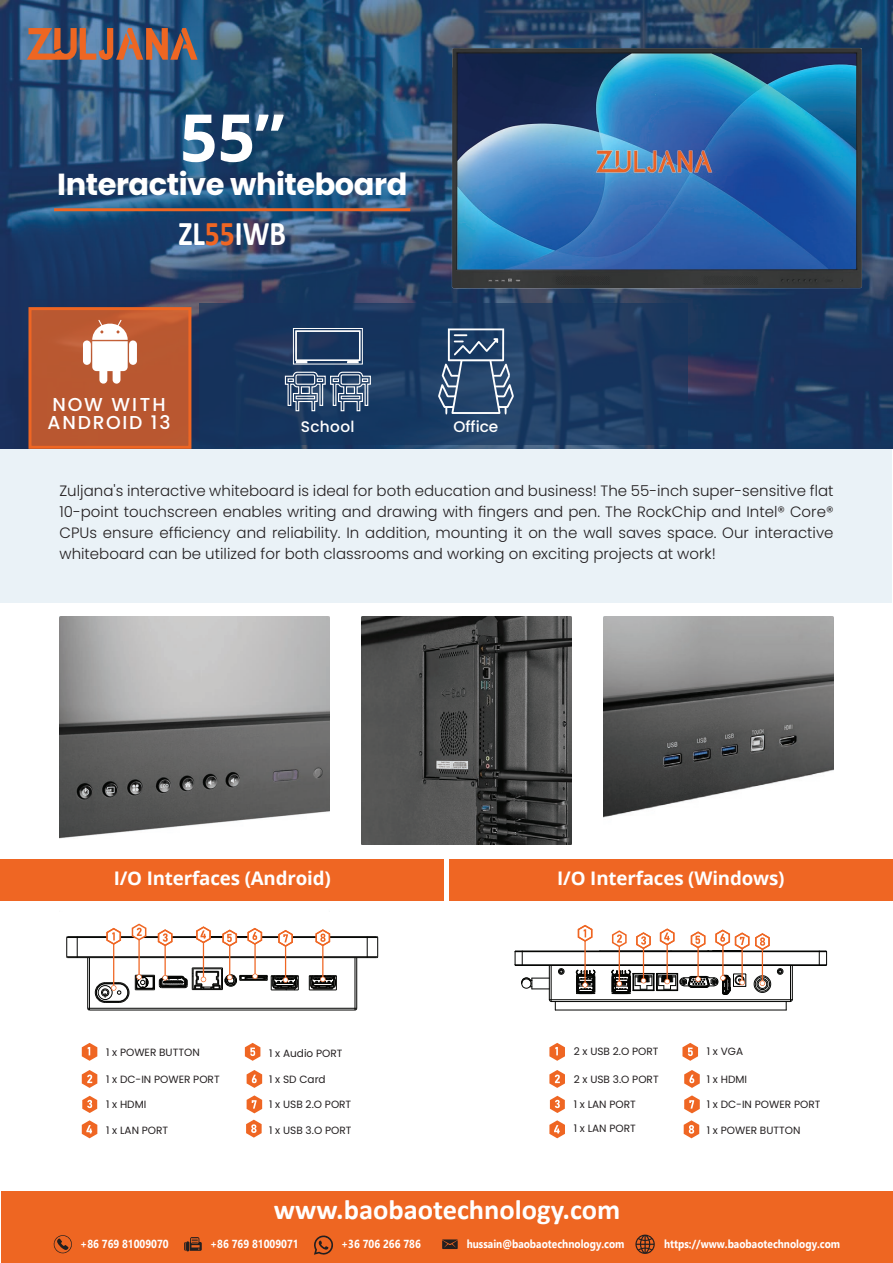
<style>
.page{position:relative;width:893px;height:1263px;background:#fff}
.page>*{position:absolute;margin:0;border:0;box-sizing:border-box;transform-origin:0 0}
.t1{font:700 65.7px "Open Sans";color:#fff}
.t2{font:700 34.8px "Calibri";color:#fff;scale:.85 1}
.t3{font:700 30.45px "Poppins";letter-spacing:-.015em;color:#fff}
.t4{font:700 28.05px "Calibri";color:#fff}
.t5{font:700 18.75px "Open Sans";letter-spacing:-.01em;color:#fff}
.t6{font:500 18.75px/18.8px "Poppins";letter-spacing:.1em;color:#fff}
.t7{font:500 15.3px "Poppins";letter-spacing:.015em;color:#fff}
.t8{font:300 15px/21px "Poppins";color:#231f20;text-align:justify}
.t9{font:700 11.7px "Gadugi";color:#fff;scale:.87 1}
.t10{font:10.5px "Poppins";color:#231f20}
.s1{color:#ef6623}
</style>
<div class="page">
<div style="left:449px;top:859px;width:443px;height:41px;background:#ef6623"></div>
<img style="left:0;top:0;width:893px;height:449px">
<div style="left:1px;top:449px;width:891px;height:154px;background:#eaf2f7"></div>
<div style="left:31px;top:310px;width:157px;height:135px;background:#b95730"></div>
<div style="left:28px;top:307px;width:163px;height:142px;border:3px solid #ef6623"></div>
<svg style="left:83px;top:320px;width:54px;height:64px"></svg>
<svg style="left:199px;top:304px;width:489px;height:141px;background:#1a3860"></svg>
<hr style="left:54px;top:208px;width:356px;height:3px;background:#ef6623">
<svg style="left:27px;top:28px;width:171px;height:32px;background:#8e655c"></svg>
<div style="left:1px;top:1191px;width:892px;height:72px;background:#e62"></div>
<svg style="left:442px;top:1239px;width:16px;height:10px"></svg>
<svg style="left:54px;top:1235px;width:18px;height:18px"></svg>
<svg style="left:184px;top:1237px;width:18px;height:15px"></svg>
<svg style="left:635px;top:1234px;width:20px;height:20px"></svg>
<svg style="left:314px;top:1235px;width:19px;height:20px"></svg>
<div style="left:1px;top:859px;width:443px;height:41px;background:#ef6623"></div>
<svg style="left:82px;top:1043px;width:15px;height:18px"></svg>
<svg style="left:82px;top:1070px;width:15px;height:18px"></svg>
<svg style="left:82px;top:1120px;width:15px;height:18px"></svg>
<svg style="left:245px;top:1043px;width:15px;height:18px"></svg>
<svg style="left:247px;top:1070px;width:15px;height:18px"></svg>
<svg style="left:247px;top:1095px;width:15px;height:18px"></svg>
<svg style="left:246px;top:1120px;width:16px;height:17px"></svg>
<hr style="left:356px;top:957px;width:1px;height:51px;background:#040503">
<hr style="left:355px;top:957px;width:1px;height:53px;background:#040503">
<hr style="left:89px;top:1010px;width:266px;height:1px;background:#040503">
<hr style="left:88px;top:1008px;width:269px;height:1px;background:#040503">
<hr style="left:89px;top:957px;width:1px;height:53px;background:#040503">
<hr style="left:87px;top:957px;width:1px;height:51px;background:#040503">
<svg style="left:367px;top:938px;width:1px;height:18px"></svg>
<hr style="left:68px;top:957px;width:309px;height:1px;background:#040503">
<hr style="left:67px;top:956px;width:311px;height:1px;background:#040503">
<hr style="left:67px;top:937px;width:311px;height:1px;background:#040503">
<hr style="left:68px;top:936px;width:309px;height:1px;background:#040503">
<svg style="left:77px;top:938px;width:1px;height:19px"></svg>
<svg style="left:376px;top:936px;width:2px;height:22px"></svg>
<svg style="left:66px;top:936px;width:2px;height:22px"></svg>
<svg style="left:106px;top:927px;width:16px;height:19px"></svg>
<hr style="left:113px;top:944px;width:1px;height:41px;background:#ef6623">
<svg style="left:87px;top:982px;width:42px;height:28px"></svg>
<svg style="left:131px;top:923px;width:17px;height:17px"></svg>
<hr style="left:138px;top:940px;width:2px;height:37px;background:#ef6623">
<svg style="left:157px;top:929px;width:17px;height:18px"></svg>
<hr style="left:165px;top:945px;width:1px;height:33px;background:#ef6623">
<svg style="left:195px;top:926px;width:16px;height:18px"></svg>
<hr style="left:203px;top:942px;width:1px;height:37px;background:#ef6623">
<hr style="left:229px;top:946px;width:1px;height:31px;background:#ef6623">
<svg style="left:222px;top:928px;width:41px;height:19px"></svg>
<hr style="left:254px;top:944px;width:2px;height:32px;background:#ef6623">
<svg style="left:277px;top:930px;width:17px;height:18px"></svg>
<hr style="left:285px;top:946px;width:1px;height:34px;background:#ef6623">
<svg style="left:135px;top:968px;width:164px;height:23px"></svg>
<svg style="left:315px;top:929px;width:16px;height:18px"></svg>
<hr style="left:322px;top:945px;width:1px;height:34px;background:#ef6623">
<svg style="left:309px;top:975px;width:28px;height:16px"></svg>
<svg style="left:82px;top:1096px;width:15px;height:17px"></svg>
<svg style="left:549px;top:1043px;width:16px;height:18px"></svg>
<svg style="left:549px;top:1070px;width:16px;height:18px"></svg>
<svg style="left:549px;top:1120px;width:16px;height:18px"></svg>
<svg style="left:682px;top:1043px;width:16px;height:18px"></svg>
<svg style="left:684px;top:1070px;width:16px;height:18px"></svg>
<svg style="left:684px;top:1095px;width:16px;height:18px"></svg>
<svg style="left:684px;top:1120px;width:15px;height:18px"></svg>
<svg style="left:550px;top:1096px;width:15px;height:17px"></svg>
<hr style="left:516px;top:965px;width:310px;height:1px;background:#040503">
<hr style="left:515px;top:964px;width:312px;height:1px;background:#040503">
<hr style="left:516px;top:951px;width:310px;height:1px;background:#040503">
<svg style="left:819px;top:950px;width:8px;height:16px"></svg>
<svg style="left:514px;top:924px;width:279px;height:86px"></svg>
<img style="left:446px;top:44px;width:420px;height:250px">
<img style="left:603px;top:617px;width:230px;height:201px">
<img style="left:60px;top:617px;width:270px;height:284px">
<img style="left:362px;top:617px;width:209px;height:228px">
<svg style="left:284px;top:371px;width:87px;height:41px;background:#59708c"></svg>
<svg style="left:293px;top:328px;width:70px;height:37px;background:#4a6080"></svg>
<svg style="left:438px;top:328px;width:76px;height:86px;background:#486383"></svg>
<h1 class="t1" style="left:180px;top:91px;width:106px">55”</h1>
<h3 class="t3" style="left:57px;top:167px;width:352px">Interactive whiteboard</h3>
<h2 class="t2" style="left:178px;top:209px;width:128px">ZL<span class="s1">55</span>IWB</h2>
<p class="t6" style="left:48px;top:395px;width:124px">NOW WITH<br>ANDROID 13</p>
<p class="t7" style="left:301px;top:418px;width:55px">School</p>
<p class="t7" style="left:453px;top:418px;width:46px">Office</p>
<p class="t8" style="left:59px;top:480px;width:776px">Zuljana's interactive whiteboard is ideal for both education and business! The 55-inch super-sensitive flat 10-point touchscreen enables writing and drawing with fingers and pen. The RockChip and Intel® Core® CPUs ensure efficiency and reliability. In addition, mounting it on the wall saves space. Our interactive whiteboard can be utilized for both classrooms and working on exciting projects at work!</p>
<p class="t5" style="left:114px;top:865px;width:219px">I/O Interfaces (Android)</p>
<p class="t5" style="left:557px;top:865px;width:229px">I/O Interfaces (Windows)</p>
<p class="t10" style="left:106px;top:1046px;width:95px">1 x POWER BUTTON</p>
<p class="t10" style="left:106px;top:1073px;width:115px">1 x DC-IN POWER PORT</p>
<p class="t10" style="left:106px;top:1098px;width:42px">1 x HDMI</p>
<p class="t10" style="left:106px;top:1124px;width:64px">1 x LAN PORT</p>
<p class="t10" style="left:574px;top:1046px;width:86px">2 x USB 2.O PORT</p>
<p class="t10" style="left:707px;top:1046px;width:38px">1 x VGA</p>
<p class="t10" style="left:574px;top:1073px;width:87px">2 x USB 3.O PORT</p>
<p class="t10" style="left:269px;top:1047px;width:75px">1 x Audio PORT</p>
<p class="t10" style="left:269px;top:1073px;width:58px">1 x SD Card</p>
<p class="t10" style="left:269px;top:1098px;width:84px">1 x USB 2.O PORT</p>
<p class="t10" style="left:269px;top:1124px;width:84px">1 x USB 3.O PORT</p>
<p class="t10" style="left:707px;top:1124px;width:95px">1 x POWER BUTTON</p>
<p class="t10" style="left:707px;top:1073px;width:42px">1 x HDMI</p>
<p class="t10" style="left:574px;top:1098px;width:64px">1 x LAN PORT</p>
<p class="t10" style="left:574px;top:1122px;width:64px">1 x LAN PORT</p>
<p class="t10" style="left:707px;top:1098px;width:115px">1 x DC-IN POWER PORT</p>
<h3 class="t4" style="left:274px;top:1189px;width:348px">www.baobaotechnology.com</h3>
<p class="t9" style="left:80px;top:1236px;width:103px">+86 769 81009070</p>
<p class="t9" style="left:210px;top:1236px;width:103px">+86 769 81009071</p>
<p class="t9" style="left:341px;top:1236px;width:93px">+36 706 266 786</p>
<p class="t9" style="left:467px;top:1236px;width:183px">hussain@baobaotechnology.com</p>
<p class="t9" style="left:664px;top:1236px;width:204px">https://www.baobaotechnology.com</p>
</div>
